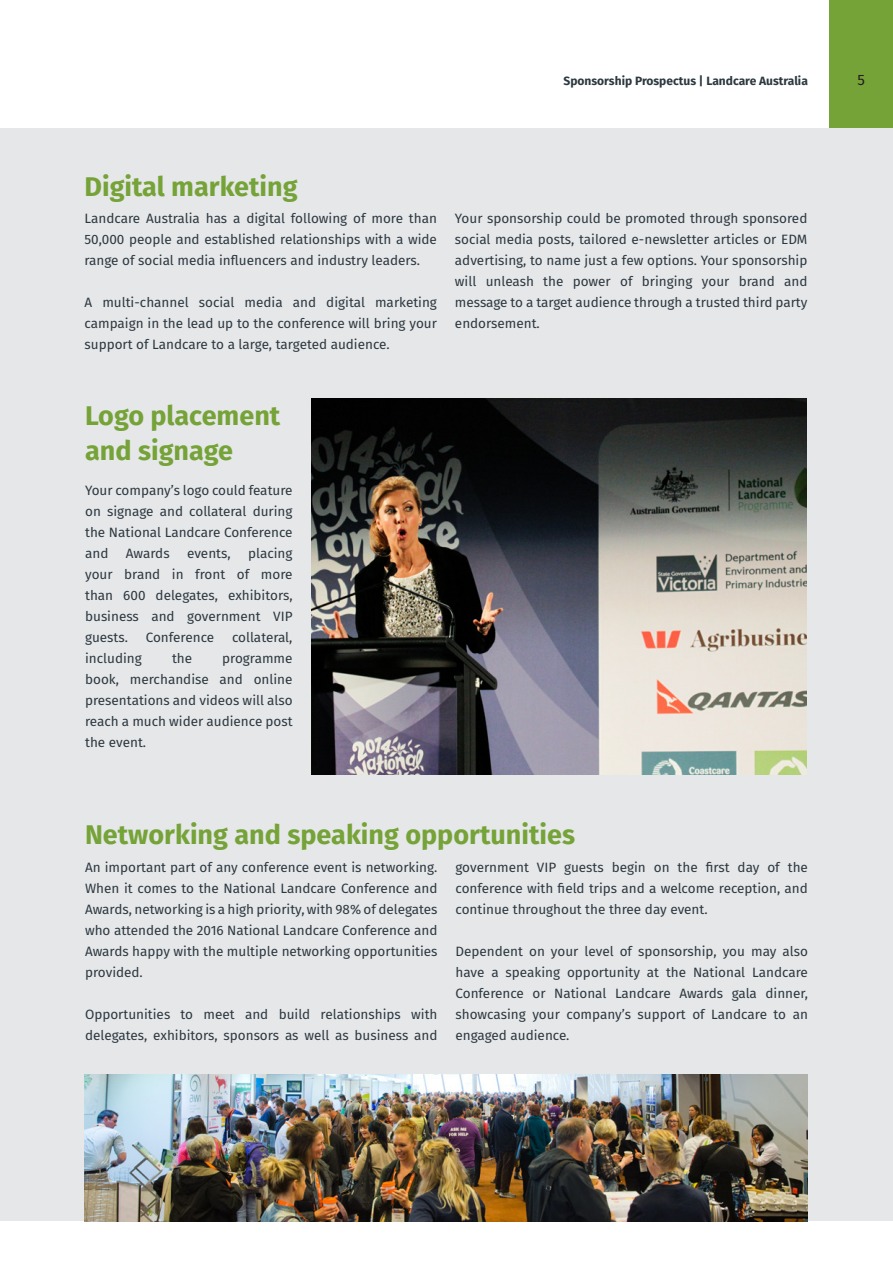
<style>
.page{position:relative;width:893px;height:1263px;background:#fff}
.page>*{position:absolute;margin:0;border:0;box-sizing:border-box;transform-origin:0 0}
.Heading_1{font:700 27px/34.5px "Fira Sans";color:#75a338}
.t1{font:15px "Fira Sans";color:#231f20}
.Body_Text{font:13.5px/21px "Fira Sans";color:#2c3840;text-align:justify}
.t2{font:700 12px "Fira Sans";color:#2c3840}
</style>
<div class="page">
<div style="left:0;top:128px;width:893px;height:1092px;background:#e6e7e9"></div>
<img style="left:311px;top:399px;width:496px;height:375px">
<img style="left:85px;top:1075px;width:723px;height:146px">
<div style="left:829px;top:0;width:64px;height:128px;background:#75a338"></div>
<p class="t2" style="left:563px;top:71px;width:246px">Sponsorship Prospectus | Landcare Australia</p>
<p class="t1" style="left:857px;top:68px;width:9px">5</p>
<p class="Heading_1" style="left:85px;top:167px;width:215px">Digital marketing</p>
<p class="Body_Text" style="left:85px;top:208px;width:354px">Landcare Australia has a digital following of more than 50,000 people and established relationships with a wide range of social media influencers and industry leaders.</p>
<p class="Body_Text" style="left:85px;top:292px;width:354px">A multi-channel social media and digital marketing campaign in the lead up to the conference will bring your support of Landcare to a large, targeted audience.</p>
<p class="Body_Text" style="left:455px;top:208px;width:354px">Your sponsorship could be promoted through sponsored social media posts, tailored e-newsletter articles or EDM advertising, to name just a few options. Your sponsorship will unleash the power of bringing your brand and message to a target audience through a trusted third party endorsement.</p>
<p class="Heading_1" style="left:85px;top:397px;width:197px">Logo placement and signage</p>
<p class="Body_Text" style="left:85px;top:479px;width:209px">Your company’s logo could feature on signage and collateral during the National Landcare Conference and</p>
<p class="Body_Text" style="left:85px;top:542px;width:209px;text-indent:163px">placing your brand in front of more than 600 delegates, exhibitors, business and government VIP guests.</p>
<p class="Body_Text" style="left:126px;top:542px;width:45px">Awards</p>
<p class="Body_Text" style="left:187px;top:542px;width:45px">events,</p>
<p class="Body_Text" style="left:146px;top:626px;width:70px">Conference</p>
<p class="Body_Text" style="left:232px;top:626px;width:62px">collateral,</p>
<p class="Body_Text" style="left:85px;top:647px;width:58px">including</p>
<p class="Body_Text" style="left:172px;top:647px;width:22px">the</p>
<p class="Body_Text" style="left:85px;top:647px;width:209px;text-indent:137px">programme book, merchandise and online presentations and videos will also reach a much wider audience post the event.</p>
<p class="Heading_1" style="left:85px;top:815px;width:491px">Networking and speaking opportunities</p>
<p class="Body_Text" style="left:85px;top:856px;width:354px">An important part of any conference event is networking.<br>When it comes to the National Landcare Conference and Awards, networking is a high priority, with 98% of delegates who attended the 2016 National Landcare Conference and Awards happy with the multiple networking opportunities provided.</p>
<p class="Body_Text" style="left:85px;top:1003px;width:354px">Opportunities to meet and build relationships with delegates, exhibitors, sponsors as well as business and</p>
<p class="Body_Text" style="left:455px;top:856px;width:354px">government VIP guests begin on the first day of the conference with field trips and a welcome reception, and continue throughout the three day event.</p>
<p class="Body_Text" style="left:455px;top:940px;width:354px">Dependent on your level of sponsorship, you may also have a speaking opportunity at the National Landcare Conference or National Landcare Awards gala dinner, showcasing your company’s support of Landcare to an engaged audience.</p>
</div>
